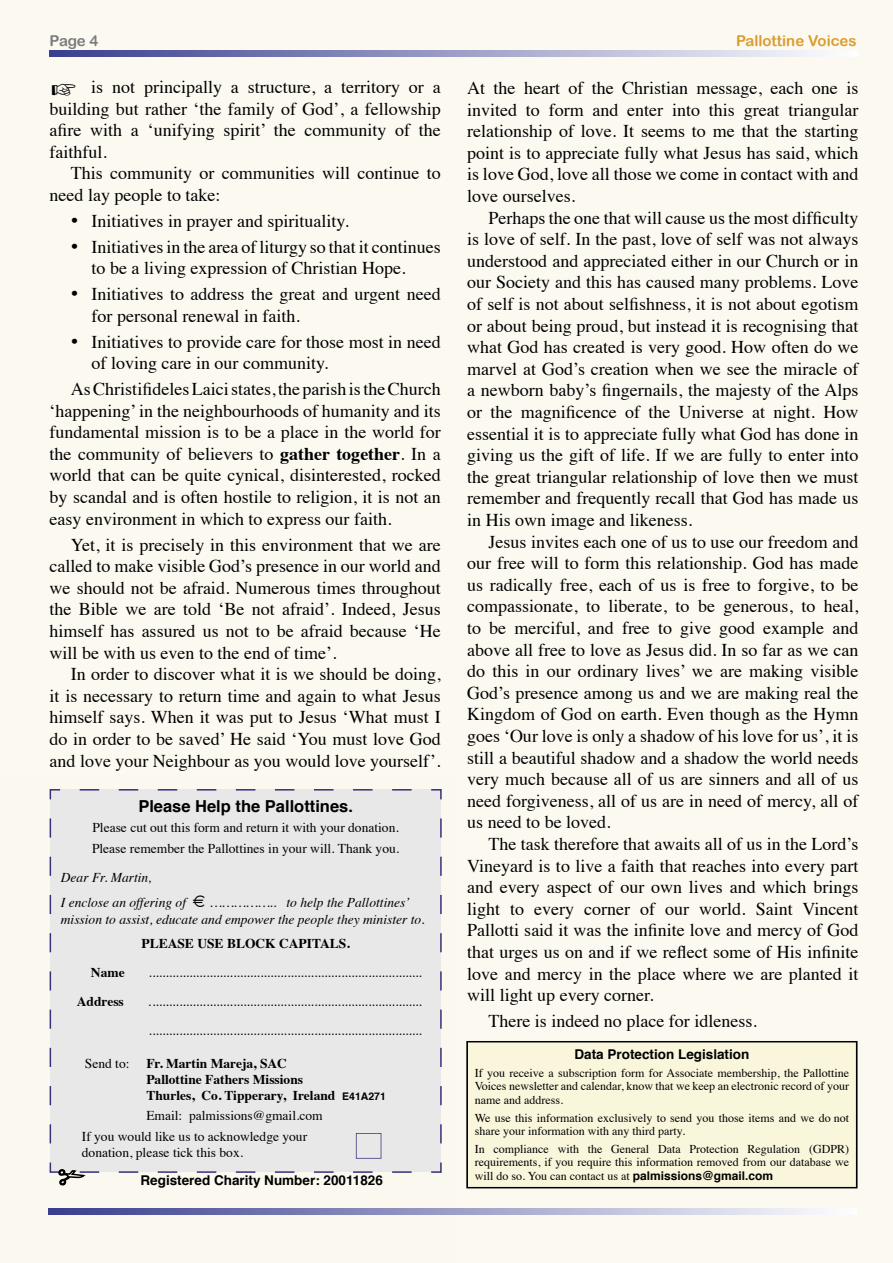
<style>
.page{position:relative;width:893px;height:1263px;background:#fcf9f1}
.page>*{position:absolute;margin:0;border:0;box-sizing:border-box;transform-origin:0 0}
.t1{font:18px/21.6px "Times";color:#000;text-align:justify}
.t2{font:700 16.5px "Helvetica";color:#000}
.t3{font:15px "Arial Rounded MT Bold";color:#da9c2f}
.t4{font:15px "Arial Rounded MT Bold";color:#7b7c7c}
.t5{font:13.5px/20.4px "Times";color:#000}
.t6{font:italic 13.5px/25.8px "Times";color:#000}
.t7{font:700 13.5px/16.2px "Times";color:#000}
.t8{font:700 13.5px "Helvetica";color:#000}
.t9{font:12px/13.5px "Times";color:#000;text-align:justify}
.s1{font-weight:700}
.s2{font-style:normal;font-size:18px}
.s3{font-weight:400}
.s4{font-family:"Helvetica";font-size:10.5px}
.s5{font-family:"Helvetica";font-weight:700}
</style>
<div class="page">
<div style="left:0;top:775px;width:454px;height:488px;background:#faf8ef"></div>
<svg style="left:50px;top:51px;width:807px;height:6px;background:#9b9ec5"></svg>
<svg style="left:49px;top:1208px;width:807px;height:6px;background:#9b9ec5"></svg>
<div style="left:467px;top:1042px;width:390px;height:146px;background:#f9f6db"></div>
<hr style="left:466px;top:1042px;width:2px;height:146px;background:#000">
<hr style="left:467px;top:1187px;width:390px;height:1px;background:#000">
<hr style="left:856px;top:1042px;width:1px;height:146px;background:#000">
<hr style="left:467px;top:1041px;width:390px;height:1px;background:#000">
<div style="left:50px;top:790px;width:391px;height:382px;background:#e8e8e8"></div>
<svg style="left:50px;top:818px;width:1px;height:19px"></svg>
<svg style="left:50px;top:857px;width:1px;height:19px"></svg>
<svg style="left:50px;top:895px;width:1px;height:19px"></svg>
<svg style="left:50px;top:933px;width:1px;height:19px"></svg>
<svg style="left:50px;top:971px;width:1px;height:19px"></svg>
<svg style="left:50px;top:1009px;width:1px;height:20px"></svg>
<svg style="left:50px;top:1048px;width:1px;height:19px"></svg>
<svg style="left:50px;top:1086px;width:1px;height:19px"></svg>
<svg style="left:50px;top:1124px;width:1px;height:19px"></svg>
<svg style="left:119px;top:1171px;width:19px;height:2px"></svg>
<svg style="left:158px;top:1171px;width:19px;height:2px"></svg>
<svg style="left:197px;top:1171px;width:19px;height:2px"></svg>
<svg style="left:236px;top:1171px;width:19px;height:2px"></svg>
<svg style="left:275px;top:1171px;width:19px;height:2px"></svg>
<svg style="left:314px;top:1171px;width:19px;height:2px"></svg>
<hr style="left:353px;top:1171px;width:20px;height:2px;background:#3c2e79">
<hr style="left:392px;top:1171px;width:20px;height:2px;background:#3c2e79">
<svg style="left:431px;top:1162px;width:11px;height:11px"></svg>
<svg style="left:440px;top:1124px;width:2px;height:19px"></svg>
<svg style="left:440px;top:1086px;width:2px;height:19px"></svg>
<svg style="left:440px;top:1048px;width:2px;height:19px"></svg>
<hr style="left:440px;top:1009px;width:2px;height:20px;background:#3c2e79">
<svg style="left:440px;top:971px;width:2px;height:19px"></svg>
<svg style="left:440px;top:933px;width:2px;height:19px"></svg>
<svg style="left:440px;top:895px;width:2px;height:19px"></svg>
<svg style="left:440px;top:857px;width:2px;height:19px"></svg>
<svg style="left:440px;top:818px;width:2px;height:19px"></svg>
<svg style="left:431px;top:789px;width:11px;height:10px"></svg>
<svg style="left:392px;top:789px;width:20px;height:1px"></svg>
<svg style="left:353px;top:789px;width:20px;height:1px"></svg>
<svg style="left:314px;top:789px;width:19px;height:1px"></svg>
<svg style="left:275px;top:789px;width:19px;height:1px"></svg>
<svg style="left:236px;top:789px;width:19px;height:1px"></svg>
<svg style="left:197px;top:789px;width:19px;height:1px"></svg>
<svg style="left:158px;top:789px;width:19px;height:1px"></svg>
<svg style="left:119px;top:789px;width:19px;height:1px"></svg>
<svg style="left:80px;top:789px;width:19px;height:1px"></svg>
<svg style="left:50px;top:789px;width:10px;height:10px"></svg>
<svg style="left:50px;top:1162px;width:49px;height:24px"></svg>
<svg style="left:356px;top:1133px;width:26px;height:26px"></svg>
<p class="t4" style="left:50px;top:32px;width:50px">Page 4</p>
<p class="t3" style="left:736px;top:32px;width:122px">Pallottine Voices</p>
<p class="t1" style="left:50px;top:75px;width:393px">☞ is not principally a structure, a territory or a building but rather ‘the family of God’, a fellowship afire with a ‘unifying spirit’ the community of the faithful.</p>
<p class="t1" style="left:50px;top:161px;width:393px;text-indent:21px">This community or communities will continue to need lay people to take:</p>
<p class="t1" style="left:71px;top:208px;width:280px">• Initiatives in prayer and spirituality.</p>
<p class="t1" style="left:92px;top:234px;width:351px;text-indent:-21px">• Initiatives in the area of liturgy so that it continues to be a living expression of Christian Hope.</p>
<p class="t1" style="left:92px;top:282px;width:351px;text-indent:-21px">• Initiatives to address the great and urgent need for personal renewal in faith.</p>
<p class="t1" style="left:92px;top:329px;width:351px;text-indent:-21px">• Initiatives to provide care for those most in need of loving care in our community.</p>
<p class="t1" style="left:50px;top:377px;width:393px;text-indent:21px">As Christifideles Laici states, the parish is the Church ‘happening’ in the neighbourhoods of humanity and its fundamental mission is to be a place in the world for the community of believers to <span class="s1">gather together</span>. In a world that can be quite cynical, disinterested, rocked by scandal and is often hostile to religion, it is not an easy environment in which to express our faith.</p>
<p class="t1" style="left:50px;top:532px;width:393px;text-indent:21px">Yet, it is precisely in this environment that we are called to make visible God’s presence in our world and we should not be afraid. Numerous times throughout the Bible we are told ‘Be not afraid’. Indeed, Jesus himself has assured us not to be afraid because ‘He will be with us even to the end of time’.</p>
<p class="t1" style="left:50px;top:662px;width:393px;text-indent:21px">In order to discover what it is we should be doing, it is necessary to return time and again to what Jesus himself says. When it was put to Jesus ‘What must I do in order to be saved’ He said ‘You must love God and love your Neighbour as you would love yourself’.</p>
<p class="t2" style="left:138px;top:792px;width:216px">Please Help the Pallottines.</p>
<p class="t5" style="left:92px;top:816px;width:309px">Please cut out this form and return it with your donation.<br>Please remember the Pallottines in your will. Thank you.</p>
<p class="t6" style="left:61px;top:863px;width:351px">Dear Fr. Martin,<br>I enclose an offering of <span class="s2">€</span> …………….. to help the Pallottines’</p>
<p class="t6" style="left:61px;top:905px;width:365px">mission to assist, educate and empower the people they minister to.</p>
<p class="t7" style="left:141px;top:934px;width:210px">PLEASE USE BLOCK CAPITALS.</p>
<p class="t7" style="left:91px;top:963px;width:35px">Name</p>
<p class="t5" style="left:149px;top:961px;width:275px">.................................................................................</p>
<p class="t7" style="left:77px;top:992px;width:49px">Address</p>
<p class="t5" style="left:148px;top:986px;width:276px;line-height:29px">................................................................................. .................................................................................</p>
<p class="t7" style="left:146px;top:1053px;width:241px;text-indent:-62px"><span class="s3">Send to:</span> Fr. Martin Mareja, SAC<br>Pallottine Fathers Missions<br>Thurles, Co. Tipperary, Ireland <span class="s4">E41A271</span></p>
<p class="t5" style="left:82px;top:1104px;width:242px;text-indent:65px">Email: palmissions@gmail.com<br>If you would like us to acknowledge your</p>
<p class="t5" style="left:82px;top:1141px;width:163px">donation, please tick this box.</p>
<p class="t8" style="left:141px;top:1169px;width:244px">Registered Charity Number: 20011826</p>
<p class="t1" style="left:467px;top:76px;width:393px">At the heart of the Christian message, each one is invited to form and enter into this great triangular relationship of love. It seems to me that the starting point is to appreciate fully what Jesus has said, which is love God, love all those we come in contact with and love ourselves.</p>
<p class="t1" style="left:467px;top:205px;width:393px;text-indent:21px">Perhaps the one that will cause us the most difficulty is love of self. In the past, love of self was not always understood and appreciated either in our Church or in our Society and this has caused many problems. Love of self is not about selfishness, it is not about egotism or about being proud, but instead it is recognising that what God has created is very good. How often do we marvel at God’s creation when we see the miracle of a newborn baby’s fingernails, the majesty of the Alps or the magnificence of the Universe at night. How essential it is to appreciate fully what God has done in giving us the gift of life. If we are fully to enter into the great triangular relationship of love then we must remember and frequently recall that God has made us in His own image and likeness.</p>
<p class="t1" style="left:467px;top:529px;width:393px;text-indent:21px">Jesus invites each one of us to use our freedom and our free will to form this relationship. God has made us radically free, each of us is free to forgive, to be compassionate, to liberate, to be generous, to heal, to be merciful, and free to give good example and above all free to love as Jesus did. In so far as we can do this in our ordinary lives’ we are making visible God’s presence among us and we are making real the Kingdom of God on earth. Even though as the Hymn goes ‘Our love is only a shadow of his love for us’, it is still a beautiful shadow and a shadow the world needs very much because all of us are sinners and all of us need forgiveness, all of us are in need of mercy, all of us need to be loved.</p>
<p class="t1" style="left:467px;top:832px;width:393px;text-indent:21px">The task therefore that awaits all of us in the Lord’s Vineyard is to live a faith that reaches into every part and every aspect of our own lives and which brings light to every corner of our world. Saint Vincent Pallotti said it was the infinite love and mercy of God that urges us on and if we reflect some of His infinite love and mercy in the place where we are planted it will light up every corner.</p>
<p class="t1" style="left:488px;top:1009px;width:270px">There is indeed no place for idleness.</p>
<p class="t8" style="left:575px;top:1043px;width:176px">Data Protection Legislation</p>
<p class="t9" style="left:475px;top:1065px;width:376px">If you receive a subscription form for Associate membership, the Pallottine Voices newsletter and calendar, know that we keep an electronic record of your name and address.</p>
<p class="t9" style="left:475px;top:1110px;width:376px">We use this information exclusively to send you those items and we do not share your information with any third party.</p>
<p class="t9" style="left:475px;top:1141px;width:376px">In compliance with the General Data Protection Regulation (GDPR) requirements, if you require this information removed from our database we will do so. You can contact us at <span class="s5">palmissions@gmail.com</span></p>
</div>
